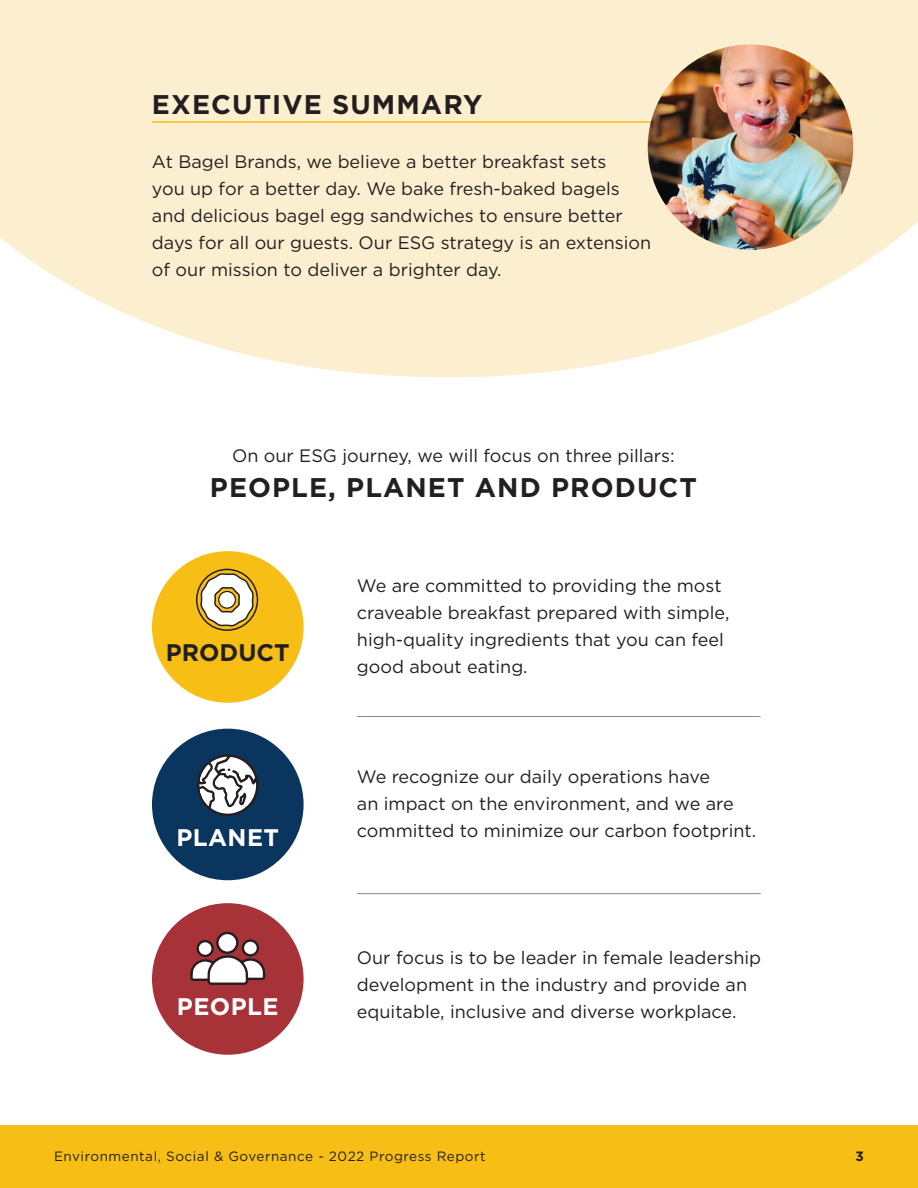
<style>
.page{position:relative;width:918px;height:1188px;background:#fff}
.page>*{position:absolute;margin:0;border:0;box-sizing:border-box;transform-origin:0 0}
.Headers{font:700 27px "Gotham";letter-spacing:.04em;color:#231f20}
.Copy{font:700 24px "Gotham";letter-spacing:.02em;color:#fff}
.Copy-2{font:700 24px "Gotham";color:#231f20}
.Copy-3{font:18px/27px "Gotham";color:#231f20}
.t1{font:13.5px "Gotham";letter-spacing:.04em;color:#231f20}
.t2{font:700 13.5px "Gotham";color:#231f20}
</style>
<div class="page">
<div style="left:0;top:1125px;width:918px;height:63px;background:#f7be16"></div>
<svg style="left:0;top:0;width:918px;height:378px;background:#fcf1d6"></svg>
<hr style="left:152px;top:121px;width:542px;height:2px;background:#f7be16">
<div style="left:152px;top:551px;width:152px;height:152px;background:#f7be16;border-radius:50%"></div>
<hr style="left:357px;top:893px;width:404px;height:1px;background:#938982">
<hr style="left:357px;top:716px;width:404px;height:1px;background:#938982">
<div style="left:152px;top:903px;width:152px;height:152px;background:#a73339;border-radius:50%"></div>
<svg style="left:190px;top:932px;width:75px;height:53px"></svg>
<div style="left:219px;top:934px;width:17px;height:17px;background:#fff;border-radius:50%"></div>
<div style="left:244px;top:942px;width:13px;height:12px;background:#fff;border-radius:50%"></div>
<div style="left:199px;top:942px;width:12px;height:13px;background:#fff;border-radius:50%"></div>
<div style="left:152px;top:729px;width:152px;height:151px;background:#0a355e;border-radius:50%"></div>
<svg style="left:197px;top:754px;width:62px;height:62px"></svg>
<svg style="left:196px;top:568px;width:63px;height:63px"></svg>
<div style="left:219px;top:592px;width:16px;height:15px;background:#fff;border-radius:50%"></div>
<img style="left:648px;top:44px;width:205px;height:206px;border-radius:103px">
<p class="Headers" style="left:152px;top:87px;width:332px">EXECUTIVE SUMMARY</p>
<p class="Copy-3" style="left:152px;top:148px;width:501px">At Bagel Brands, we believe a better breakfast sets<br>you up for a better day. We bake fresh-baked bagels and delicious bagel egg sandwiches to ensure better days for all our guests. Our ESG strategy is an extension of our mission to deliver a brighter day.</p>
<p class="Copy-3" style="left:232px;top:442px;width:444px">On our ESG journey, we will focus on three pillars:</p>
<p class="Headers" style="left:210px;top:470px;width:489px">PEOPLE, PLANET AND PRODUCT</p>
<p class="Copy-2" style="left:166px;top:636px;width:125px">PRODUCT</p>
<p class="Copy" style="left:176px;top:822px;width:104px">PLANET</p>
<p class="Copy" style="left:177px;top:991px;width:103px">PEOPLE</p>
<p class="Copy-3" style="left:357px;top:572px;width:374px">We are committed to providing the most craveable breakfast prepared with simple, high-quality ingredients that you can feel good about eating.</p>
<p class="Copy-3" style="left:357px;top:763px;width:401px">We recognize our daily operations have<br>an impact on the environment, and we are committed to minimize our carbon footprint.</p>
<p class="Copy-3" style="left:357px;top:944px;width:406px">Our focus is to be leader in female leadership development in the industry and provide an equitable, inclusive and diverse workplace.</p>
<p class="t1" style="left:54px;top:1147px;width:433px">Environmental, Social &amp; Governance - 2022 Progress Report</p>
<p class="t2" style="left:856px;top:1147px;width:10px">3</p>
</div>
